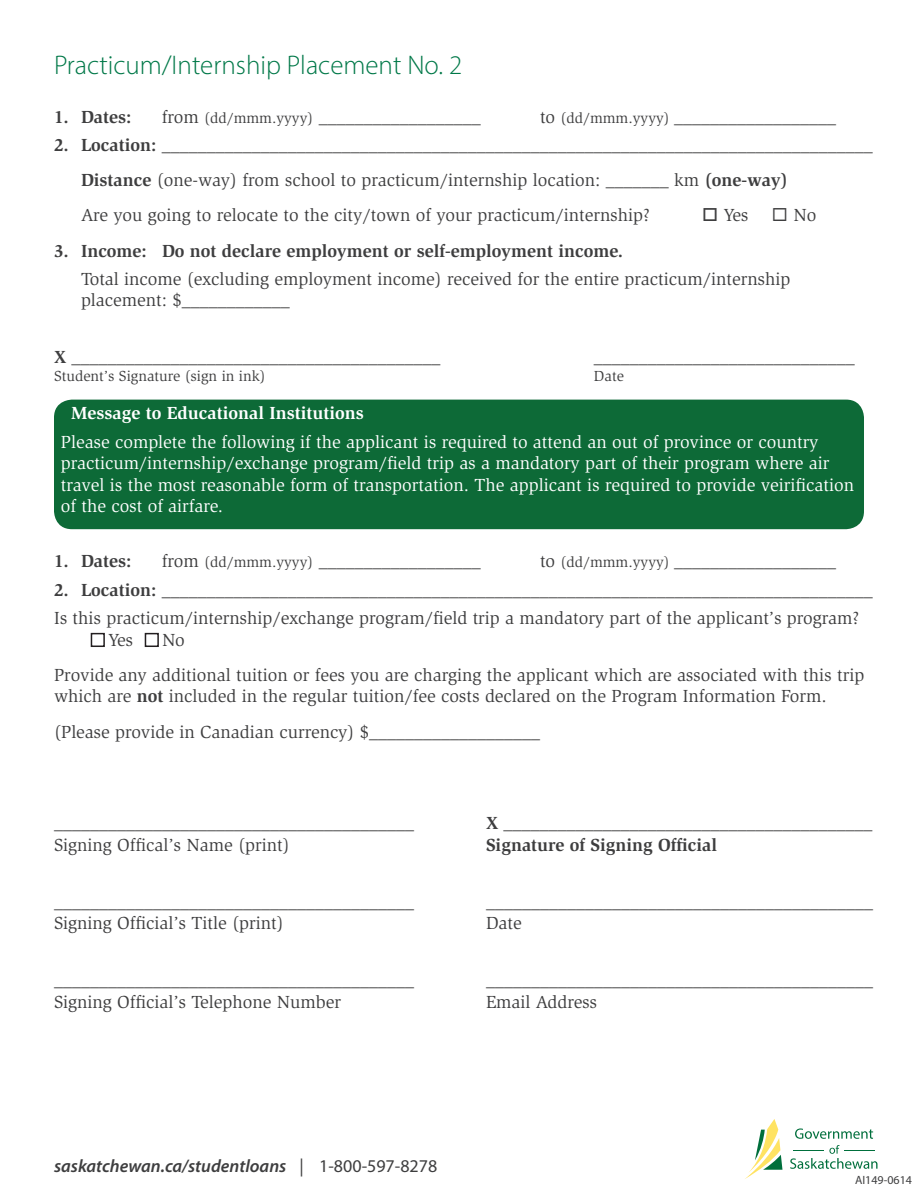
<style>
.page{position:relative;width:918px;height:1188px;background:#fff}
.page>*{position:absolute;margin:0;border:0;box-sizing:border-box;transform-origin:0 0}
.Heading{font:300 27px "Myriad Pro";color:#007848}
.Numbers{font:18px/21.6px "Slimbach Std";color:#3e3e3f}
.Numbers-2{font:700 18px "Slimbach Std";color:#3e3e3f}
.t1{font:18px/21.6px "Slimbach Std";color:#fff}
.t2{font:italic 600 18px "Myriad Pro";color:#3e3e3f}
.t3{font:700 18px "Slimbach Std";color:#fff}
.t4{font:15px "Slimbach Std";color:#3e3e3f}
.t5{font:12px "Myriad Pro";color:#3e3e3f}
.s1{font-size:15px}
.s2{font-weight:700}
.s3{font-weight:400;font-style:normal}
</style>
<div class="page">
<svg style="left:795px;top:1128px;width:78px;height:11px"></svg>
<svg style="left:790px;top:1145px;width:87px;height:24px"></svg>
<hr style="left:793px;top:1150px;width:31px;height:1px;background:#006f3c">
<hr style="left:844px;top:1150px;width:31px;height:1px;background:#006f3c">
<svg style="left:745px;top:1119px;width:37px;height:60px"></svg>
<div style="left:91px;top:633px;width:14px;height:14px;border:2px solid #231f20"></div>
<div style="left:145px;top:633px;width:14px;height:14px;border:2px solid #231f20"></div>
<div style="left:54px;top:400px;width:810px;height:129px;background:#0d6a37;border-radius:18px"></div>
<p class="Heading" style="left:54px;top:49px;width:410px">Practicum/Internship Placement No. 2</p>
<p class="Numbers-2" style="left:54px;top:106px;width:79px">1. Dates:</p>
<p class="Numbers" style="left:162px;top:106px;width:320px">from <span class="s1">(dd/mmm.yyyy)</span> __________________</p>
<p class="Numbers" style="left:540px;top:106px;width:298px">to <span class="s1">(dd/mmm.yyyy)</span> __________________</p>
<p class="Numbers-2" style="left:54px;top:134px;width:820px">2. Location: _______________________________________________________________________________</p>
<p class="Numbers" style="left:81px;top:170px;width:709px"><span class="s2">Distance</span> (one-way) from school to practicum/internship location: _______ km <span class="s2">(one-way)</span></p>
<p class="Numbers" style="left:81px;top:205px;width:571px">Are you going to relocate to the city/town of your practicum/internship?</p>
<p class="Numbers" style="left:702px;top:205px;width:48px">□ Yes</p>
<p class="Numbers" style="left:772px;top:205px;width:46px">◻ No</p>
<p class="Numbers-2" style="left:54px;top:240px;width:571px">3. Income: Do not declare employment or self-employment income.</p>
<p class="Numbers" style="left:81px;top:268px;width:711px">Total income (excluding employment income) received for the entire practicum/internship placement: $____________</p>
<p class="Numbers" style="left:54px;top:346px;width:388px"><span class="s2">X</span> _________________________________________</p>
<p class="Numbers" style="left:594px;top:346px;width:262px">_____________________________</p>
<p class="t4" style="left:54px;top:368px;width:213px">Student’s Signature (sign in ink)</p>
<p class="t4" style="left:594px;top:368px;width:31px">Date</p>
<p class="t3" style="left:71px;top:403px;width:294px">Message to Educational Institutions</p>
<p class="t1" style="left:61px;top:431px;width:795px">Please complete the following if the applicant is required to attend an out of province or country practicum/internship/exchange program/field trip as a mandatory part of their program where air travel is the most reasonable form of transportation. The applicant is required to provide veirification of the cost of airfare.</p>
<p class="Numbers-2" style="left:54px;top:551px;width:79px">1. Dates:</p>
<p class="Numbers" style="left:162px;top:551px;width:320px">from <span class="s1">(dd/mmm.yyyy)</span> __________________</p>
<p class="Numbers" style="left:540px;top:551px;width:298px">to <span class="s1">(dd/mmm.yyyy)</span> __________________</p>
<p class="Numbers-2" style="left:54px;top:579px;width:820px">2. Location: _______________________________________________________________________________</p>
<p class="Numbers" style="left:108px;top:607px;width:753px;text-indent:-54px">Is this practicum/internship/exchange program/field trip a mandatory part of the applicant’s program?<br>Yes</p>
<p class="Numbers" style="left:162px;top:629px;width:24px">No</p>
<p class="Numbers" style="left:54px;top:664px;width:812px">Provide any additional tuition or fees you are charging the applicant which are associated with this trip which are <span class="s2">not</span> included in the regular tuition/fee costs declared on the Program Information Form.</p>
<p class="Numbers" style="left:54px;top:721px;width:488px">(Please provide in Canadian currency) $___________________</p>
<p class="Numbers" style="left:54px;top:813px;width:361px">________________________________________</p>
<p class="Numbers" style="left:486px;top:813px;width:388px"><span class="s2">X</span> _________________________________________</p>
<p class="Numbers" style="left:54px;top:834px;width:237px">Signing Offical’s Name (print)</p>
<p class="Numbers-2" style="left:486px;top:834px;width:233px">Signature of Signing Official</p>
<p class="Numbers" style="left:54px;top:891px;width:361px">________________________________________</p>
<p class="Numbers" style="left:486px;top:891px;width:388px">___________________________________________</p>
<p class="Numbers" style="left:54px;top:913px;width:231px">Signing Official’s Title (print)</p>
<p class="Numbers" style="left:486px;top:913px;width:37px">Date</p>
<p class="Numbers" style="left:54px;top:969px;width:361px">________________________________________</p>
<p class="Numbers" style="left:486px;top:969px;width:388px">___________________________________________</p>
<p class="Numbers" style="left:54px;top:991px;width:289px">Signing Official’s Telephone Number</p>
<p class="Numbers" style="left:486px;top:991px;width:113px">Email Address</p>
<p class="t2" style="left:54px;top:1154px;width:385px">saskatchewan.ca/studentloans <span class="s3">| 1-800-597-8278</span></p>
<p class="t5" style="left:855px;top:1172px;width:58px">AI149-0614</p>
</div>
